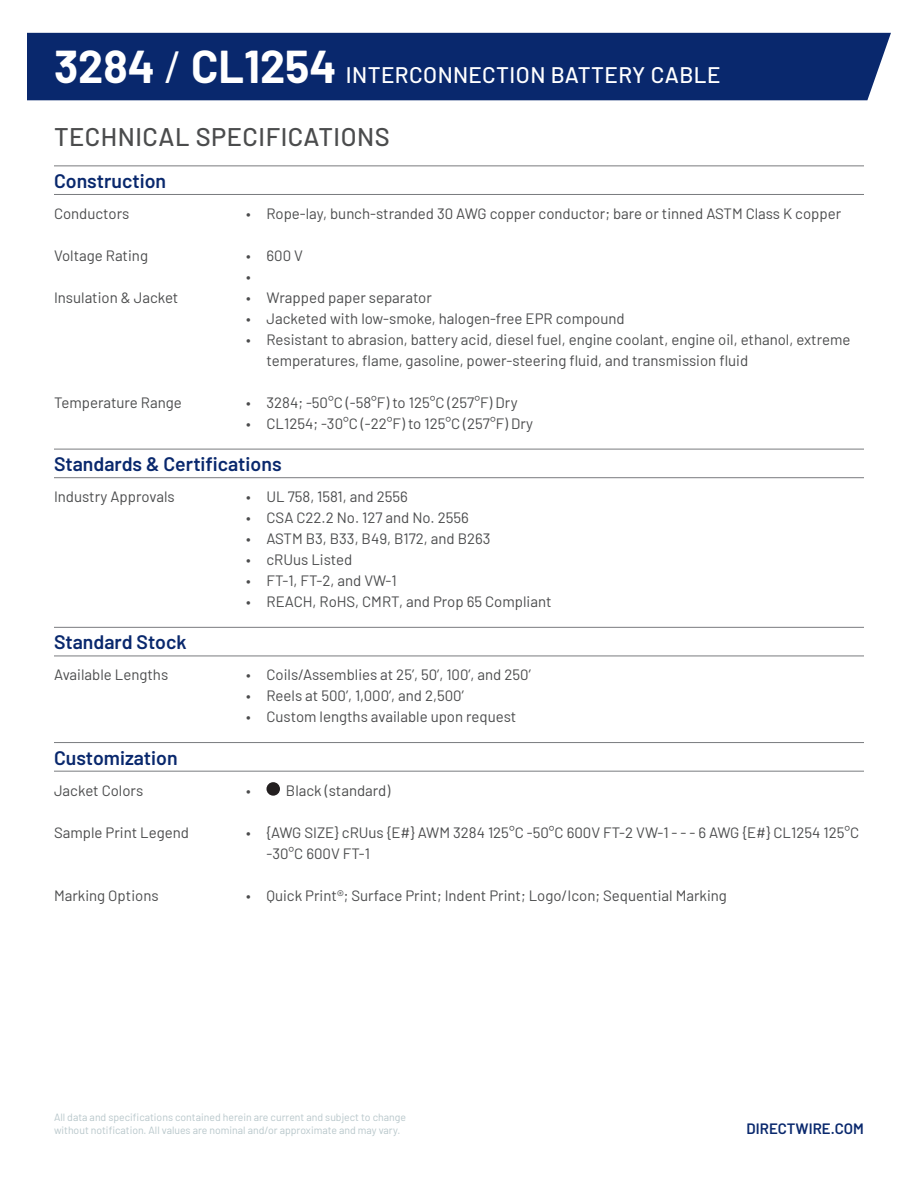
<style>
.page{position:relative;width:918px;height:1188px;background:#fff}
.page>*{position:absolute;margin:0;border:0;box-sizing:border-box;transform-origin:0 0}
.t1{font:500 25.5px "Barlow";letter-spacing:.02em;color:#4b4c4d}
.t2{font:500 22.5px "Barlow";letter-spacing:.02em;color:#fff}
.t3{font:600 19.5px "Barlow";color:#09286d}
.t4{font:15px/21px "Barlow";color:#4b4c4d}
.t5{font:600 15px "Barlow";color:#09286d}
.t6{font:10.5px/12.6px "Barlow";color:#b7c6ca}
.s1{font-weight:700;font-size:45px}
.s2{font-weight:400;font-size:45px}
</style>
<div class="page">
<div style="left:27px;top:33px;width:864px;height:67px;background:#09286d"></div>
<hr style="left:54px;top:656px;width:810px;height:1px;background:#797b7e">
<hr style="left:54px;top:627px;width:810px;height:1px;background:#797b7e">
<hr style="left:54px;top:477px;width:810px;height:1px;background:#797b7e">
<hr style="left:54px;top:449px;width:810px;height:1px;background:#797b7e">
<hr style="left:54px;top:194px;width:810px;height:1px;background:#797b7e">
<hr style="left:54px;top:166px;width:810px;height:1px;background:#797b7e">
<hr style="left:54px;top:771px;width:810px;height:1px;background:#797b7e">
<div style="left:266px;top:782px;width:14px;height:14px;background:#231f20;border-radius:50%"></div>
<hr style="left:54px;top:742px;width:810px;height:1px;background:#797b7e">
<h2 class="t2" style="left:54px;top:59px;width:668px"><span class="s1">3284</span> <span class="s2">/</span> <span class="s1">CL1254</span> INTERCONNECTION BATTERY CABLE</h2>
<h1 class="t1" style="left:54px;top:118px;width:337px">TECHNICAL SPECIFICATIONS</h1>
<h3 class="t3" style="left:54px;top:167px;width:114px">Construction</h3>
<p class="t4" style="left:54px;top:202px;width:77px">Conductors</p>
<p class="t4" style="left:54px;top:244px;width:96px">Voltage Rating</p>
<p class="t4" style="left:54px;top:286px;width:126px">Insulation &amp; Jacket</p>
<p class="t4" style="left:54px;top:391px;width:129px">Temperature Range</p>
<p class="t4" style="left:246px;top:202px;width:596px">• Rope-lay, bunch-stranded 30 AWG copper conductor; bare or tinned ASTM Class K copper</p>
<p class="t4" style="left:246px;top:244px;width:58px">• 600 V •</p>
<p class="t4" style="left:246px;top:286px;width:187px">• Wrapped paper separator</p>
<p class="t4" style="left:246px;top:307px;width:380px">• Jacketed with low-smoke, halogen-free EPR compound</p>
<p class="t4" style="left:266px;top:328px;width:585px;text-indent:-20px">• Resistant to abrasion, battery acid, diesel fuel, engine coolant, engine oil, ethanol, extreme temperatures, flame, gasoline, power-steering fluid, and transmission fluid</p>
<p class="t4" style="left:246px;top:391px;width:273px">• 3284; -50°C (-58°F) to 125°C (257°F) Dry</p>
<p class="t4" style="left:246px;top:412px;width:288px">• CL1254; -30°C (-22°F) to 125°C (257°F) Dry</p>
<h3 class="t3" style="left:54px;top:450px;width:229px">Standards &amp; Certifications</h3>
<p class="t4" style="left:54px;top:485px;width:122px">Industry Approvals</p>
<p class="t4" style="left:246px;top:485px;width:163px">• UL 758, 1581, and 2556</p>
<p class="t4" style="left:246px;top:506px;width:224px">• CSA C22.2 No. 127 and No. 2556</p>
<p class="t4" style="left:246px;top:527px;width:246px">• ASTM B3, B33, B49, B172, and B263</p>
<p class="t4" style="left:246px;top:548px;width:108px">• cRUus Listed</p>
<p class="t4" style="left:246px;top:569px;width:152px">• FT-1, FT-2, and VW-1</p>
<p class="t4" style="left:246px;top:590px;width:307px">• REACH, RoHS, CMRT, and Prop 65 Compliant</p>
<h3 class="t3" style="left:54px;top:628px;width:134px">Standard Stock</h3>
<p class="t4" style="left:54px;top:663px;width:116px">Available Lengths</p>
<p class="t4" style="left:246px;top:663px;width:286px">• Coils/Assemblies at 25’, 50’, 100’, and 250’</p>
<p class="t4" style="left:246px;top:684px;width:219px">• Reels at 500’, 1,000’, and 2,500’</p>
<p class="t4" style="left:246px;top:705px;width:272px">• Custom lengths available upon request</p>
<h3 class="t3" style="left:54px;top:743px;width:125px">Customization</h3>
<p class="t4" style="left:54px;top:779px;width:91px">Jacket Colors</p>
<p class="t4" style="left:54px;top:821px;width:136px">Sample Print Legend</p>
<p class="t4" style="left:54px;top:884px;width:106px">Marking Options</p>
<p class="t4" style="left:246px;top:779px;width:146px">• Black (standard)</p>
<p class="t4" style="left:266px;top:821px;width:594px;text-indent:-20px">• {AWG SIZE} cRUus {E#} AWM 3284 125°C -50°C 600V FT-2 VW-1 - - - 6 AWG {E#} CL1254 125°C -30°C 600V FT-1</p>
<p class="t4" style="left:246px;top:884px;width:482px">• Quick Print®; Surface Print; Indent Print; Logo/Icon; Sequential Marking</p>
<p class="t6" style="left:54px;top:1111px;width:354px">All data and specifications contained herein are current and subject to change without notification. All values are nominal and/or approximate and may vary.</p>
<p class="t5" style="left:747px;top:1118px;width:119px">DIRECTWIRE.COM</p>
</div>
